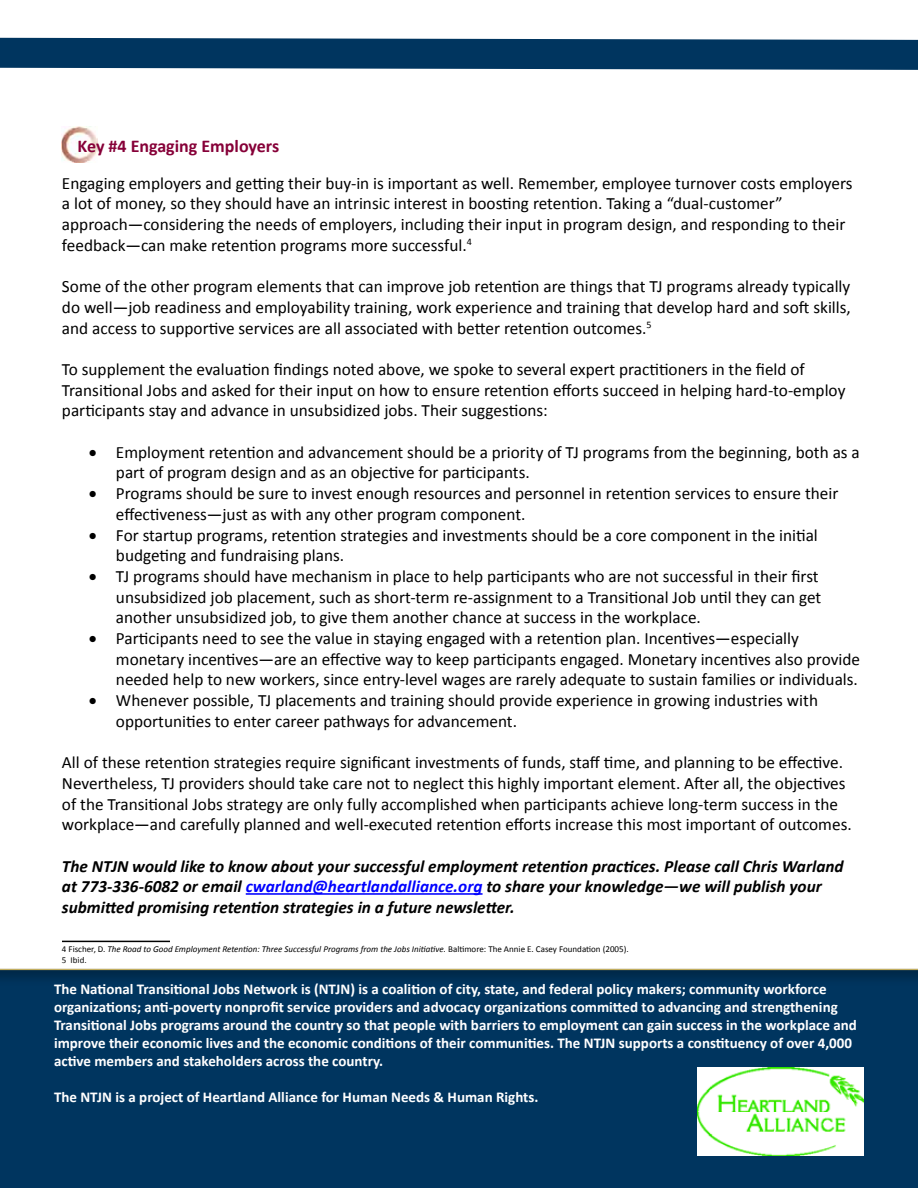
<style>
.page{position:relative;width:918px;height:1188px;background:#fff}
.page>*{position:absolute;margin:0;border:0;box-sizing:border-box;transform-origin:0 0}
.t1{font:700 18px "Calibri";color:#860038}
.t2{font:17.25px/20.7px "Calibri";color:#000}
.t3{font:italic 700 17.25px/20.7px "Calibri";color:#000}
.t4{font:700 15px/18px "Calibri";color:#fff}
.t5{font:italic 9px/10.8px "Calibri";color:#000}
.s1{color:#00f}
.s2{font-style:normal}
</style>
<div class="page">
<hr style="left:246px;top:893px;width:237px;height:2px;background:#00f">
<hr style="left:62px;top:941px;width:108px;height:1px;background:#000">
<div style="left:0;top:962px;width:918px;height:226px;background:#000;opacity:.25"></div>
<img style="left:697px;top:1068px;width:167px;height:87px">
<svg style="left:0;top:37px;width:918px;height:33px;background:#17476d"></svg>
<img style="left:62px;top:127px;width:36px;height:36px">
<p class="t1" style="left:78px;top:135px;width:203px">Key #4 Engaging Employers</p>
<p class="t2" style="left:62px;top:172px;width:792px">Engaging employers and getting their buy-in is important as well. Remember, employee turnover costs employers a lot of money, so they should have an intrinsic interest in boosting retention. Taking a “dual-customer” approach—considering the needs of employers, including their input in program design, and responding to their feedback—can make retention programs more successful.<sup>4</sup></p>
<p class="t2" style="left:62px;top:275px;width:790px;text-align:justify">Some of the other program elements that can improve job retention are things that TJ programs already typically do well—job readiness and employability training, work experience and training that develop hard and soft skills, and access to supportive services are all associated with better retention outcomes.<sup>5</sup></p>
<p class="t2" style="left:62px;top:358px;width:785px">To supplement the evaluation findings noted above, we spoke to several expert practitioners in the field of<br>Transitional Jobs and asked for their input on how to ensure retention efforts succeed in helping hard-to-employ participants stay and advance in unsubsidized jobs. Their suggestions:</p>
<p class="t2" style="left:116px;top:441px;width:745px;text-indent:-27px">• Employment retention and advancement should be a priority of TJ programs from the beginning, both as a part of program design and as an objective for participants.</p>
<p class="t2" style="left:116px;top:482px;width:724px;text-indent:-27px">• Programs should be sure to invest enough resources and personnel in retention services to ensure their effectiveness—just as with any other program component.</p>
<p class="t2" style="left:116px;top:524px;width:703px;text-indent:-27px">• For startup programs, retention strategies and investments should be a core component in the initial budgeting and fundraising plans.</p>
<p class="t2" style="left:116px;top:565px;width:707px;text-indent:-27px">• TJ programs should have mechanism in place to help participants who are not successful in their first unsubsidized job placement, such as short-term re-assignment to a Transitional Job until they can get another unsubsidized job, to give them another chance at success in the workplace.</p>
<p class="t2" style="left:116px;top:627px;width:746px;text-indent:-27px">• Participants need to see the value in staying engaged with a retention plan. Incentives—especially monetary incentives—are an effective way to keep participants engaged. Monetary incentives also provide needed help to new workers, since entry-level wages are rarely adequate to sustain families or individuals.</p>
<p class="t2" style="left:116px;top:689px;width:704px;text-indent:-27px">• Whenever possible, TJ placements and training should provide experience in growing industries with opportunities to enter career pathways for advancement.</p>
<p class="t2" style="left:62px;top:751px;width:791px">All of these retention strategies require significant investments of funds, staff time, and planning to be effective.<br>Nevertheless, TJ providers should take care not to neglect this highly important element. After all, the objectives of the Transitional Jobs strategy are only fully accomplished when participants achieve long-term success in the workplace—and carefully planned and well-executed retention efforts increase this most important of outcomes.</p>
<p class="t3" style="left:62px;top:855px;width:783px">The NTJN would like to know about your successful employment retention practices. Please call Chris Warland at 773-336-6082 or email <span class="s1">cwarland@heartlandalliance.org</span> to share your knowledge—we will publish your submitted promising retention strategies in a future newsletter.</p>
<p class="t5" style="left:62px;top:943px;width:568px"><span class="s2">4 Fischer, D.</span> The Road to Good Employment Retention: Three Successful Programs from the Jobs Initiative. <span class="s2">Baltimore: The Annie E. Casey Foundation (2005).<br>5 Ibid.</span></p>
<p class="t4" style="left:54px;top:979px;width:804px">The National Transitional Jobs Network is (NTJN) is a coalition of city, state, and federal policy makers; community workforce organizations; anti-poverty nonprofit service providers and advocacy organizations committed to advancing and strengthening Transitional Jobs programs around the country so that people with barriers to employment can gain success in the workplace and improve their economic lives and the economic conditions of their communities. The NTJN supports a constituency of over 4,000 active members and stakeholders across the country.</p>
<p class="t4" style="left:54px;top:1087px;width:486px">The NTJN is a project of Heartland Alliance for Human Needs &amp; Human Rights.</p>
</div>
